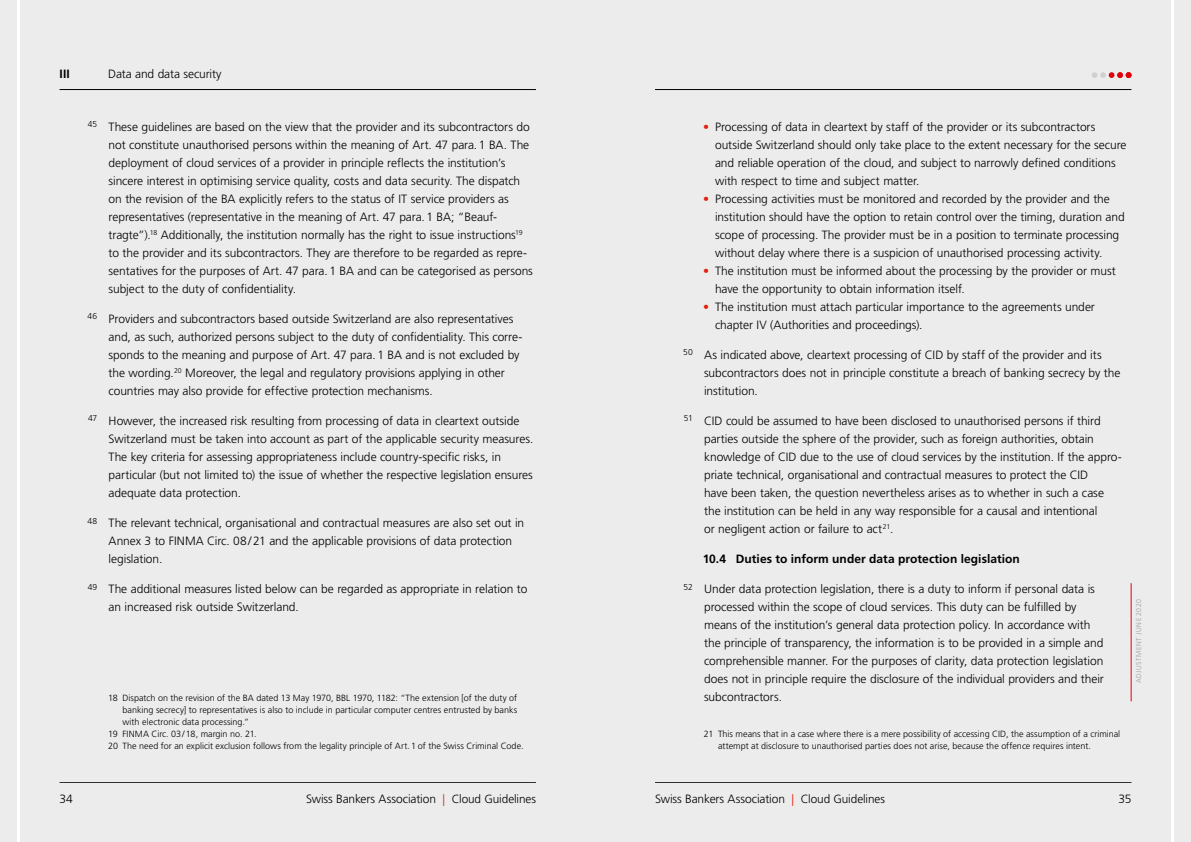
<style>
.page{position:relative;width:1191px;height:842px;background:#ececec}
.page>*{position:absolute;margin:0;border:0;box-sizing:border-box;transform-origin:0 0}
.t1{font:300 12px/18px "Frutiger LT Std";letter-spacing:-.005em;color:#000}
.KAPITEL-NR{font:700 12px "Frutiger LT Std";letter-spacing:.005em;color:#000}
.Fussnote{font:300 9px/12px "Frutiger LT Std";color:#000;text-align:justify}
.t2{font:300 7px "Frutiger LT Std";letter-spacing:.075em;color:#9c9c9d}
.s1{color:#e41e0a}
.s2{font-family:"Frutiger LT Pro"}
.s3{font-size:11.8px;color:#e41e0a}
.s4{font-size:11.8px}
</style>
<div class="page">
<hr style="left:1171px;top:0;width:3px;height:842px;background:#fff">
<hr style="left:17px;top:0;width:2px;height:842px;background:#fff">
<hr style="left:1130px;top:583px;width:1px;height:118px;background:#e3000b">
<hr style="left:655px;top:89px;width:476px;height:1px;background:#000">
<hr style="left:655px;top:782px;width:476px;height:1px;background:#000">
<hr style="left:60px;top:782px;width:476px;height:1px;background:#000">
<hr style="left:60px;top:89px;width:476px;height:1px;background:#000">
<svg style="left:1092px;top:72px;width:39px;height:6px"></svg>
<p class="KAPITEL-NR" style="left:60px;top:67px;width:12px">III</p>
<p class="t1" style="left:108px;top:65px;width:115px">Data and data security</p>
<p class="t1" style="left:109px;top:118px;width:426px;text-indent:-21px"><sup>45</sup> These guidelines are based on the view that the provider and its subcontractors do not constitute unauthorised persons within the meaning of Art. 47 para. 1 BA. The deployment of cloud services of a provider in principle reflects the institution’s sincere interest in optimising service quality, costs and data security. The dispatch on the revision of the BA explicitly refers to the status of IT service providers as representatives (representative in the meaning of Art. 47 para. 1 BA; “Beauf&shy;tragte”).<sup>18</sup> Additionally, the institution normally has the right to issue instructions<sup>19 </sup>to the provider and its subcontractors. They are therefore to be regarded as repre&shy;sentatives for the purposes of Art. 47 para. 1 BA and can be categorised as persons subject to the duty of confidentiality.</p>
<p class="t1" style="left:109px;top:310px;width:415px;text-indent:-21px"><sup>46</sup> Providers and subcontractors based outside Switzerland are also representatives and, as such, authorized persons subject to the duty of confidentiality. This corre&shy;sponds to the meaning and purpose of Art. 47 para. 1 BA and is not excluded by the wording.<sup>20</sup> Moreover, the legal and regulatory provisions applying in other countries may also provide for effective protection mechanisms.</p>
<p class="t1" style="left:109px;top:412px;width:426px;text-indent:-21px"><sup>47</sup> However, the increased risk resulting from processing of data in cleartext outside Switzerland must be taken into account as part of the applicable security measures.<br>The key criteria for assessing appropriateness include country-specific risks, in particular (but not limited to) the issue of whether the respective legislation ensures adequate data protection.</p>
<p class="t1" style="left:109px;top:514px;width:417px;text-indent:-21px"><sup>48</sup> The relevant technical, organisational and contractual measures are also set out in<br>Annex 3 to FINMA Circ. 08/21 and the applicable provisions of data protection legislation.</p>
<p class="t1" style="left:109px;top:580px;width:420px;text-indent:-21px"><sup>49</sup> The additional measures listed below can be regarded as appropriate in relation to an increased risk outside Switzerland.</p>
<p class="Fussnote" style="left:122px;top:692px;width:396px;text-indent:-14px">18 Dispatch on the revision of the BA dated 13 May 1970, BBL 1970, 1182: “The extension [of the duty of banking secrecy] to representatives is also to include in particular computer centres entrusted by banks with electronic data processing.”</p>
<p class="Fussnote" style="left:108px;top:728px;width:150px">19 FINMA Circ. 03/18, margin no. 21.</p>
<p class="Fussnote" style="left:108px;top:740px;width:417px">20 The need for an explicit exclusion follows from the legality principle of Art. 1 of the Swiss Criminal Code.</p>
<p class="t1" style="left:715px;top:118px;width:413px;text-indent:-12px"><span class="s1">•</span> Processing of data in cleartext by staff of the provider or its subcontractors outside Switzerland should only take place to the extent necessary for the secure and reliable operation of the cloud, and subject to narrowly defined conditions with respect to time and subject matter.</p>
<p class="t1" style="left:715px;top:190px;width:411px;text-indent:-12px"><span class="s1">•</span> Processing activities must be monitored and recorded by the provider and the institution should have the option to retain control over the timing, duration and scope of processing. The provider must be in a position to terminate processing without delay where there is a suspicion of unauthorised processing activity.</p>
<p class="t1" style="left:715px;top:262px;width:402px;text-indent:-12px"><span class="s1">•</span> The institution must be informed about the processing by the provider or must have the opportunity to obtain information itself.</p>
<p class="t1" style="left:715px;top:298px;width:381px;text-indent:-12px"><span class="s1">•</span> The institution must attach particular importance to the agreements under chapter IV (Authorities and proceedings).</p>
<p class="t1" style="left:704px;top:346px;width:418px;text-indent:-21px"><sup>50</sup> As indicated above, cleartext processing of CID by staff of the provider and its subcontractors does not in principle constitute a breach of banking secrecy by the institution.</p>
<p class="t1" style="left:704px;top:412px;width:419px;text-indent:-20px"><sup>51</sup> CID could be assumed to have been disclosed to unauthorised persons if third parties outside the sphere of the provider, such as foreign authorities, obtain knowledge of CID due to the use of cloud services by the institution. If the appro&shy;priate technical, organisational and contractual measures to protect the CID<br>have been taken, the question nevertheless arises as to whether in such a case the institution can be held in any way responsible for a causal and intentional<br>or negligent action or failure to act<sup>21</sup>.</p>
<p class="KAPITEL-NR" style="left:702px;top:552px;width:318px">10.4 Duties to inform under data protection legislation</p>
<p class="t1" style="left:704px;top:580px;width:401px;text-indent:-21px"><sup>52</sup> Under data protection legislation, there is a duty to inform if personal data is processed within the scope of cloud services. This duty can be fulfilled by means of the institution’s general data protection policy. In accordance with the principle of transparency, the information is to be provided in a simple and comprehensible manner. For the purposes of clarity, data protection legislation does not in principle require the disclosure of the individual providers and their subcontractors.</p>
<p class="Fussnote" style="left:718px;top:728px;width:404px;text-indent:-14px">21 This means that in a case where there is a mere possibility of accessing CID, the assumption of a criminal attempt at disclosure to unauthorised parties does not arise, because the offence requires intent.</p>
<p class="t2" style="left:1134px;top:683px;width:86px;rotate:-90deg">ADJUSTMENT <span class="s2">JUNE</span> 2020</p>
<p class="t1" style="left:60px;top:790px;width:15px">34</p>
<p class="t1" style="left:306px;top:790px;width:231px">Swiss Bankers Association <span class="s3">|</span> <span class="s4">Cloud Guidelines</span></p>
<p class="t1" style="left:655px;top:790px;width:231px">Swiss Bankers Association <span class="s3">|</span> <span class="s4">Cloud Guidelines</span></p>
<p class="t1" style="left:1118px;top:790px;width:15px">35</p>
</div>
